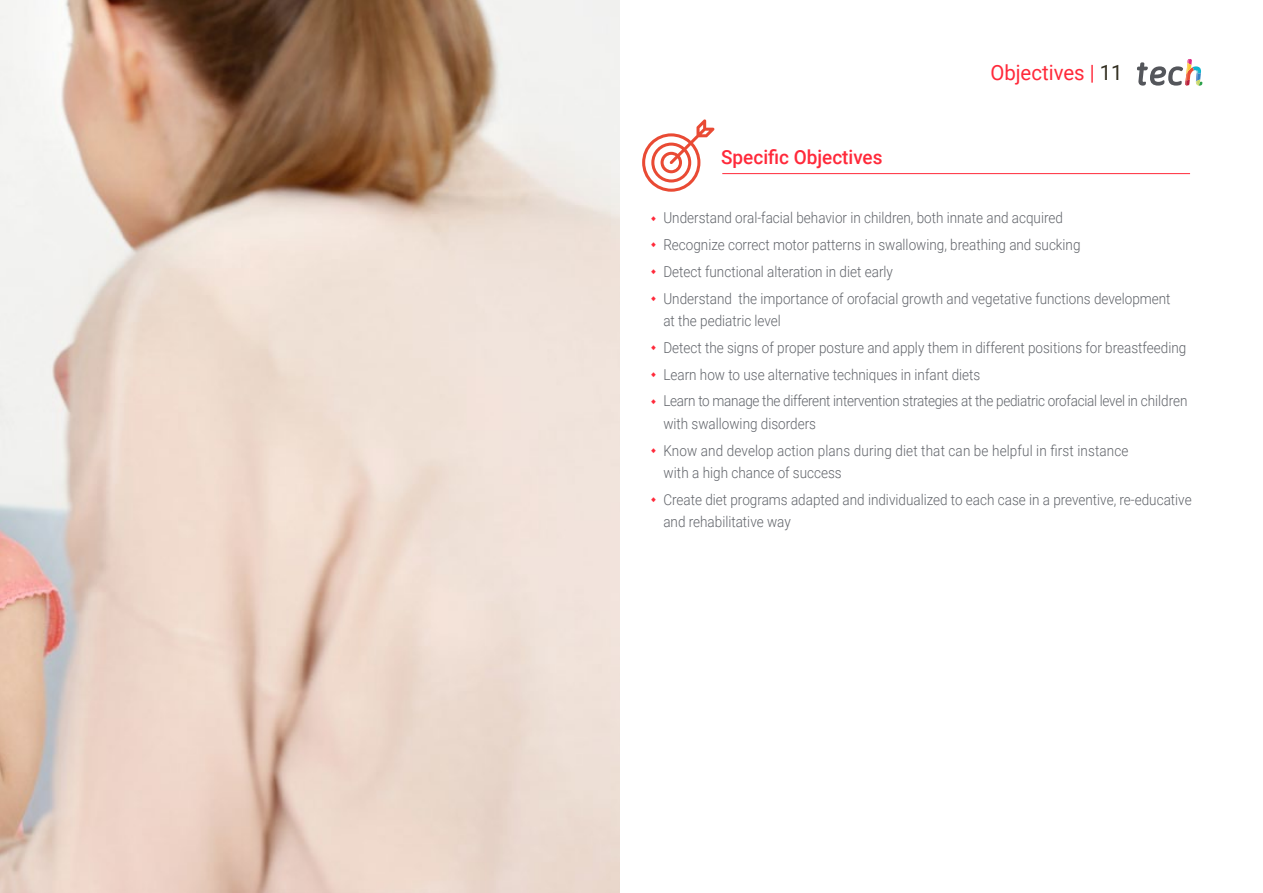
<style>
.page{position:relative;width:1263px;height:893px;background:#fff}
.page>*{position:absolute;margin:0;border:0;box-sizing:border-box;transform-origin:0 0}
.t1{font:21px "Roboto";color:#ff293a}
.t2{font:500 19.5px "Roboto";color:#ff293a}
.t3{font:300 15px/26.7px "Roboto";color:#61646a;scale:.9 1}
.s1{color:#312e20}
</style>
<div class="page">
<hr style="left:722px;top:173px;width:468px;height:1px;background:#ff293a">
<svg style="left:642px;top:119px;width:72px;height:73px"></svg>
<img style="left:0;top:0;width:620px;height:893px">
<svg style="left:1137px;top:59px;width:65px;height:27px"></svg>
<h2 class="t2" style="left:721px;top:144px;width:163px">Specific Objectives</h2>
<h1 class="t1" style="left:990px;top:57px;width:134px">Objectives | <span class="s1">11</span></h1>
<p class="t3" style="left:663px;top:204px;width:565px">Understand oral-facial behavior in children, both innate and acquired<br>Recognize correct motor patterns in swallowing, breathing and sucking<br>Detect functional alteration in diet early<br>Understand the importance of orofacial growth and vegetative functions development</p>
<p class="t3" style="left:663px;top:307px;width:584px">at the pediatric level<br>Detect the signs of proper posture and apply them in different positions for breastfeeding Learn how to use alternative techniques in infant diets<br>Learn to manage the different intervention strategies at the pediatric orofacial level in children</p>
<p class="t3" style="left:663px;top:410px;width:518px">with swallowing disorders<br>Know and develop action plans during diet that can be helpful in first instance</p>
<p class="t3" style="left:663px;top:459px;width:588px">with a high chance of success<br>Create diet programs adapted and individualized to each case in a preventive, re-educative</p>
<p class="t3" style="left:663px;top:508px;width:143px">and rehabilitative way</p>
</div>
